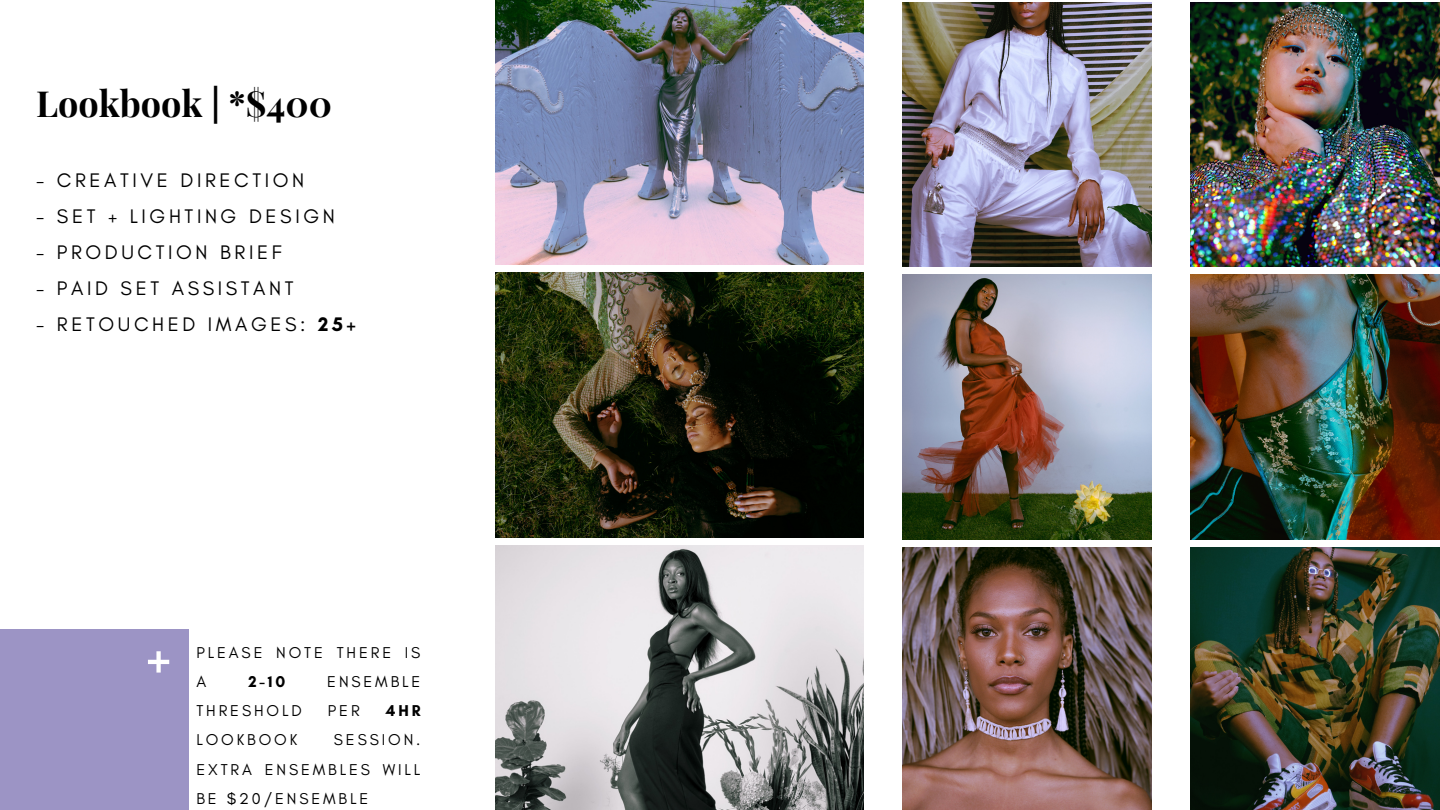
<style>
.page{position:relative;width:1440px;height:810px;background:#fff}
.page>*{position:absolute;margin:0;border:0;box-sizing:border-box;transform-origin:0 0}
.t1{font:700 51.9px "Glacial Indifference";color:#fff}
.t2{font:700 36px "Playfair Display";color:#000}
.t3{font:20px "Glacial Indifference";letter-spacing:.18em;color:#000}
.t4{font:16px/29.2px "Glacial Indifference";letter-spacing:.18em;color:#000}
.t5{font:700 16px "Glacial Indifference";color:#000}
.s1{font-weight:700}
</style>
<div class="page">
<div style="left:0;top:629px;width:189px;height:181px;background:#9c94c5"></div>
<img style="left:496px;top:0;width:368px;height:265px">
<img style="left:496px;top:272px;width:368px;height:266px">
<img style="left:496px;top:545px;width:368px;height:265px">
<img style="left:902px;top:2px;width:250px;height:265px">
<img style="left:902px;top:274px;width:250px;height:266px">
<img style="left:902px;top:547px;width:250px;height:263px">
<img style="left:1190px;top:2px;width:250px;height:265px">
<img style="left:1190px;top:274px;width:250px;height:266px">
<img style="left:1190px;top:547px;width:250px;height:263px">
<h1 class="t2" style="left:36px;top:78px;width:297px">Lookbook | *$400</h1>
<h2 class="t3" style="left:36px;top:168px;width:270px">- CREATIVE DIRECTION</h2>
<h2 class="t3" style="left:36px;top:204px;width:300px">- SET + LIGHTING DESIGN</h2>
<h2 class="t3" style="left:36px;top:240px;width:247px">- PRODUCTION BRIEF</h2>
<h2 class="t3" style="left:36px;top:276px;width:259px">- PAID SET ASSISTANT</h2>
<h2 class="t3" style="left:36px;top:312px;width:321px">- RETOUCHED IMAGES: <span class="s1">25+</span></h2>
<p class="t1" style="left:147px;top:624px;width:24px">+</p>
<p class="t4" style="left:196px;top:638px;width:226px">PLEASE NOTE THERE IS<br>A</p>
<p class="t5" style="left:248px;top:672px;width:38px">2-10</p>
<p class="t4" style="left:327px;top:667px;width:95px">ENSEMBLE</p>
<p class="t4" style="left:196px;top:696px;width:107px">THRESHOLD</p>
<p class="t4" style="left:328px;top:696px;width:33px">PER</p>
<p class="t5" style="left:386px;top:701px;width:36px">4HR</p>
<p class="t4" style="left:196px;top:725px;width:102px">LOOKBOOK</p>
<p class="t4" style="left:196px;top:725px;width:226px;text-align:justify;text-indent:138px">SESSION.<br>EXTRA ENSEMBLES WILL BE $20/ENSEMBLE</p>
</div>
